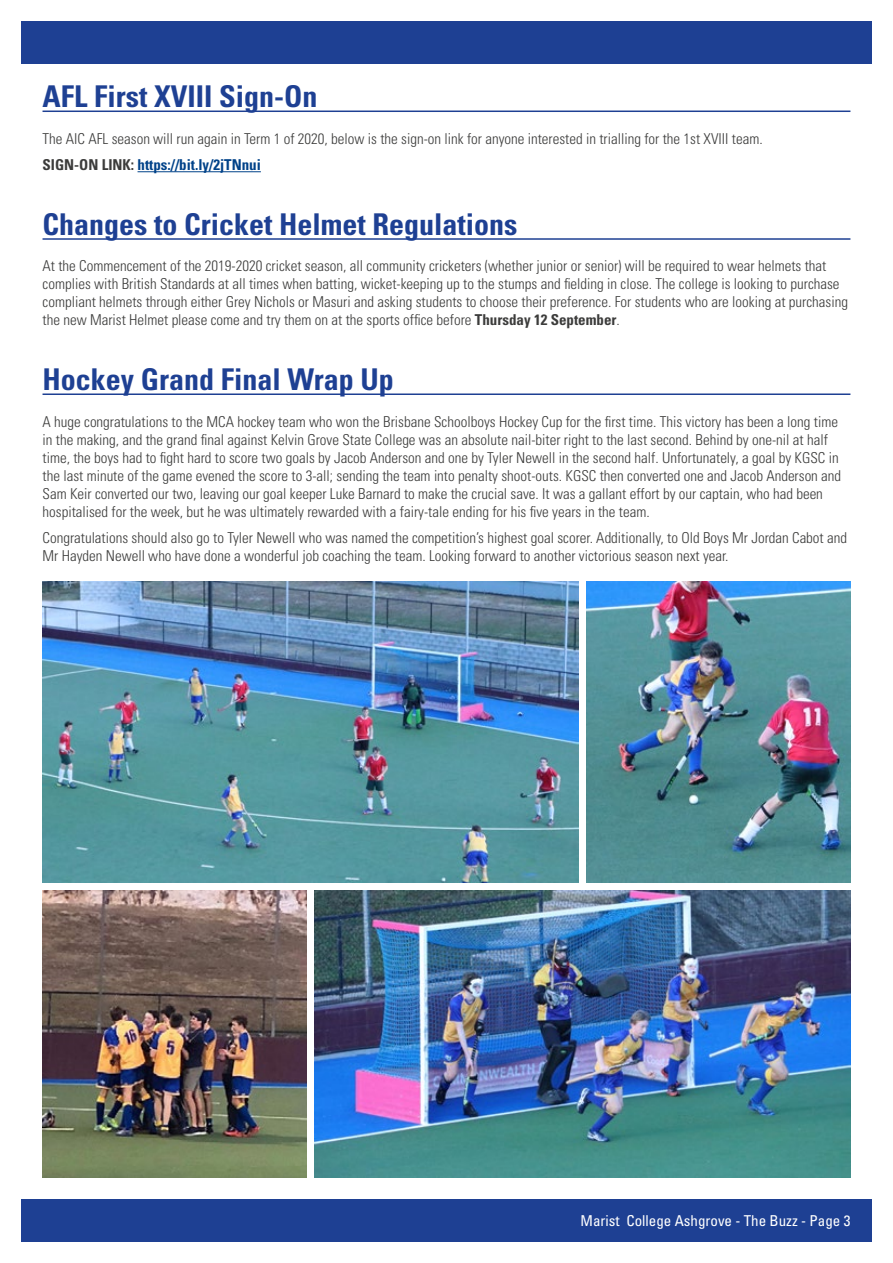
<style>
.page{position:relative;width:893px;height:1263px;background:#fff}
.page>*{position:absolute;margin:0;border:0;box-sizing:border-box;transform-origin:0 0}
.t1{font:700 condensed 30px "Univers LT Std";color:#1e4093}
.t2{font:300 condensed 15px/18px "Univers LT Std";color:#3c3c3b}
.t3{font:condensed 15px "Univers LT Std";color:#fff}
.s1{font-weight:700}
.s2{font-weight:700;color:#004289}
</style>
<div class="page">
<div style="left:21px;top:1199px;width:851px;height:43px;background:#1e4093"></div>
<div style="left:21px;top:21px;width:851px;height:43px;background:#1e4093"></div>
<hr style="left:43px;top:393px;width:807px;height:2px;background:#1e4093">
<img style="left:43px;top:581px;width:535px;height:301px">
<img style="left:587px;top:581px;width:263px;height:301px">
<img style="left:43px;top:891px;width:263px;height:287px">
<img style="left:315px;top:891px;width:535px;height:287px">
<hr style="left:43px;top:238px;width:807px;height:2px;background:#1e4093">
<hr style="left:43px;top:111px;width:807px;height:1px;background:#1e4093">
<hr style="left:138px;top:171px;width:123px;height:1px;background:#004289">
<h1 class="t1" style="left:43px;top:78px;width:276px">AFL First XVIII Sign-On</h1>
<p class="t2" style="left:43px;top:125px;width:722px;line-height:26.5px">The AIC AFL season will run again in Term 1 of 2020, below is the sign-on link for anyone interested in trialling for the 1st XVIII team.<br><span class="s1">SIGN-ON LINK:</span> <span class="s2">https://bit.ly/2jTNnui</span></p>
<h1 class="t1" style="left:43px;top:205px;width:477px">Changes to Cricket Helmet Regulations</h1>
<p class="t2" style="left:43px;top:257px;width:807px">At the Commencement of the 2019-2020 cricket season, all community cricketers (whether junior or senior) will be required to wear helmets that complies with British Standards at all times when batting, wicket-keeping up to the stumps and fielding in close. The college is looking to purchase compliant helmets through either Grey Nichols or Masuri and asking students to choose their preference. For students who are looking at purchasing the new Marist Helmet please come and try them on at the sports office before <span class="s1">Thursday 12 September</span>.</p>
<h1 class="t1" style="left:43px;top:361px;width:353px">Hockey Grand Final Wrap Up</h1>
<p class="t2" style="left:43px;top:412px;width:800px">A huge congratulations to the MCA hockey team who won the Brisbane Schoolboys Hockey Cup for the first time. This victory has been a long time in the making, and the grand final against Kelvin Grove State College was an absolute nail-biter right to the last second. Behind by one-nil at half time, the boys had to fight hard to score two goals by Jacob Anderson and one by Tyler Newell in the second half. Unfortunately, a goal by KGSC in the last minute of the game evened the score to 3-all; sending the team into penalty shoot-outs. KGSC then converted one and Jacob Anderson and Sam Keir converted our two, leaving our goal keeper Luke Barnard to make the crucial save. It was a gallant effort by our captain, who had been hospitalised for the week, but he was ultimately rewarded with a fairy-tale ending for his five years in the team.</p>
<p class="t2" style="left:43px;top:529px;width:806px">Congratulations should also go to Tyler Newell who was named the competition’s highest goal scorer. Additionally, to Old Boys Mr Jordan Cabot and<br>Mr Hayden Newell who have done a wonderful job coaching the team. Looking forward to another victorious season next year.</p>
<p class="t3" style="left:580px;top:1211px;width:271px">Marist College Ashgrove - The Buzz - Page 3</p>
</div>
